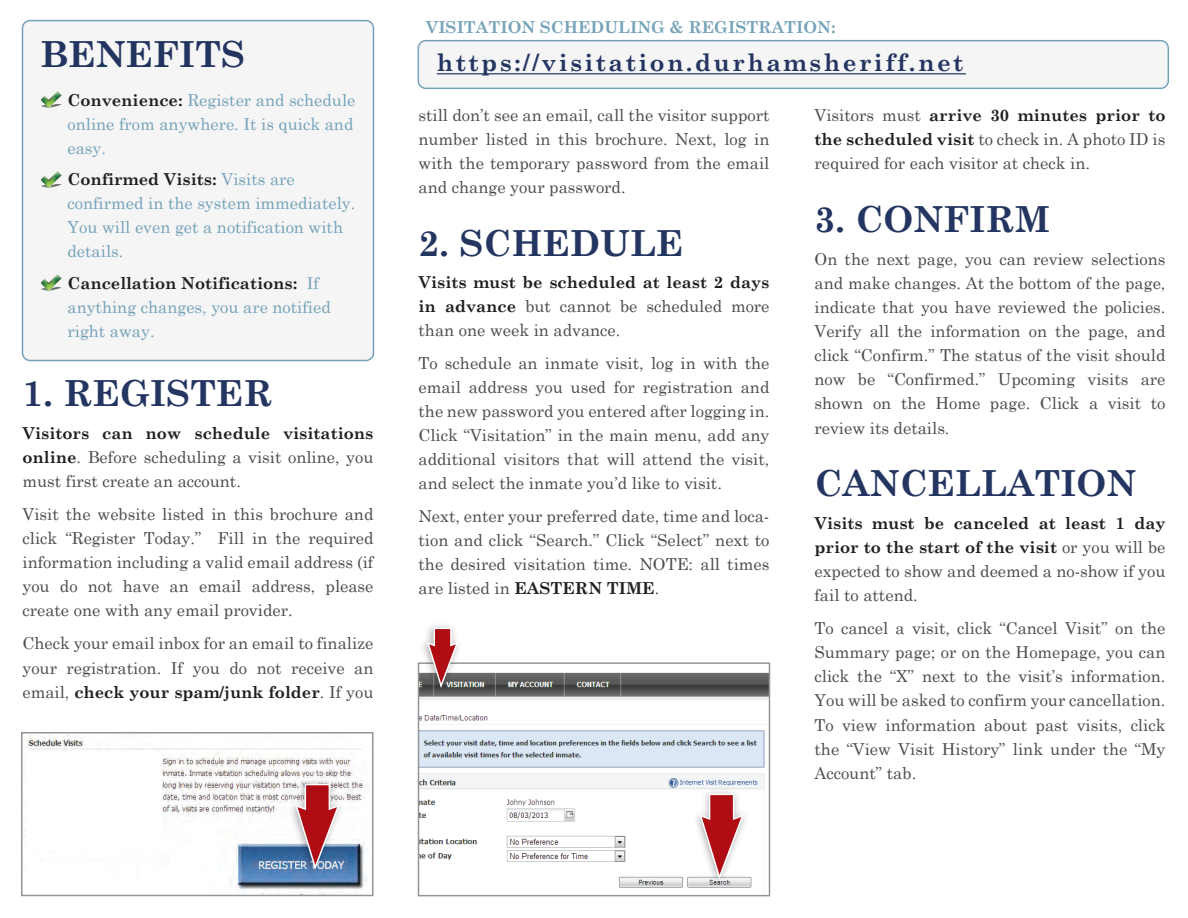
<style>
.page{position:relative;width:1188px;height:918px;background:#fff}
.page>*{position:absolute;margin:0;border:0;box-sizing:border-box;transform-origin:0 0}
.t1{font:700 36px "Century Schoolbook";color:#233560}
.t2{font:700 36px "Century Schoolbook";color:#223560}
.t3{font:700 24.15px "Century Schoolbook";letter-spacing:.1em;color:#233560}
.t4{font:16.5px/24px "Century Schoolbook";color:#4b4c4d;text-align:justify}
.t5{font:16.5px/24px "Century Schoolbook";color:#75a2b8}
.t6{font:700 16.5px "Century Schoolbook";color:#76a3b8}
.s1{font-weight:700;color:#231f20}
</style>
<div class="page">
<img style="left:421px;top:672px;width:346px;height:216px">
<img style="left:25px;top:735px;width:342px;height:158px">
<div style="left:21px;top:732px;width:353px;height:164px;border:2px solid #939598"></div>
<img style="left:283px;top:775px;width:66px;height:106px">
<img style="left:294px;top:783px;width:47px;height:86px">
<div style="left:418px;top:41px;width:750px;height:47px;background:#f5f5f6;border-radius:8px"></div>
<div style="left:418px;top:40px;width:751px;height:49px;border:2px solid #75a2b8;border-radius:8px"></div>
<hr style="left:437px;top:73px;width:529px;height:1px;background:#233560">
<div style="left:418px;top:662px;width:352px;height:234px;border:2px solid #939598"></div>
<img style="left:417px;top:625px;width:50px;height:75px">
<svg style="left:426px;top:627px;width:34px;height:61px"></svg>
<img style="left:687px;top:785px;width:66px;height:103px">
<svg style="left:698px;top:793px;width:47px;height:86px"></svg>
<div style="left:22px;top:21px;width:352px;height:339px;background:#f5f5f6;border-radius:8px"></div>
<div style="left:22px;top:20px;width:352px;height:341px;border:2px solid #75a2b8;border-radius:8px"></div>
<img style="left:41px;top:91px;width:20px;height:17px">
<img style="left:41px;top:171px;width:20px;height:17px">
<img style="left:41px;top:274px;width:20px;height:17px">
<div style="left:27px;top:752px;width:133px;height:98px;background:#fff"></div>
<h1 class="t2" style="left:40px;top:26px;width:206px">BENEFITS</h1>
<p class="t5" style="left:67px;top:86px;width:289px;text-align:justify"><span class="s1">Convenience:</span> Register and schedule online from anywhere. It is quick and easy.</p>
<p class="t5" style="left:67px;top:166px;width:289px"><span class="s1">Confirmed Visits:</span> Visits are confirmed in the system immediately.<br>You will even get a notification with details.</p>
<p class="t5" style="left:67px;top:269px;width:265px"><span class="s1">Cancellation Notifications:</span> If anything changes, you are notified right away.</p>
<h1 class="t1" style="left:22px;top:366px;width:252px">1. REGISTER</h1>
<p class="t4" style="left:22px;top:420px;width:353px"><span class="s1">Visitors can now schedule visitations online</span>. Before scheduling a visit online, you must first create an account.</p>
<p class="t4" style="left:22px;top:501px;width:353px">Visit the website listed in this brochure and click “Register Today.” Fill in the required information including a valid email address (if you do not have an email address, please create one with any email provider.</p>
<p class="t4" style="left:22px;top:630px;width:352px">Check your email inbox for an email to finalize your registration. If you do not receive an email, <span class="s1">check your spam/junk folder</span>. If you</p>
<p class="t6" style="left:426px;top:14px;width:411px">VISITATION SCHEDULING &amp; REGISTRATION:</p>
<h2 class="t3" style="left:437px;top:44px;width:528px">https://visitation.durhamsheriff.net</h2>
<p class="t4" style="left:418px;top:102px;width:353px">still don’t see an email, call the visitor support number listed in this brochure. Next, log in with the temporary password from the email and change your password.</p>
<h1 class="t1" style="left:418px;top:215px;width:266px">2. SCHEDULE</h1>
<p class="t4" style="left:418px;top:269px;width:353px"><span class="s1">Visits must be scheduled at least 2 days in advance</span> but cannot be scheduled more than one week in advance.</p>
<p class="t4" style="left:418px;top:350px;width:353px">To schedule an inmate visit, log in with the email address you used for registration and the new password you entered after logging in.<br>Click “Visitation” in the main menu, add any additional visitors that will attend the visit, and select the inmate you’d like to visit.</p>
<p class="t4" style="left:418px;top:503px;width:353px">Next, enter your preferred date, time and loca&shy;tion and click “Search.” Click “Select” next to the desired visitation time. NOTE: all times are listed in <span class="s1">EASTERN TIME</span>.</p>
<p class="t4" style="left:814px;top:102px;width:353px">Visitors must <span class="s1">arrive 30 minutes prior to the scheduled visit</span> to check in. A photo ID is required for each visitor at check in.</p>
<h1 class="t1" style="left:814px;top:192px;width:237px">3. CONFIRM</h1>
<p class="t4" style="left:814px;top:246px;width:353px">On the next page, you can review selections and make changes. At the bottom of the page, indicate that you have reviewed the policies.<br>Verify all the information on the page, and click “Confirm.” The status of the visit should now be “Confirmed.” Upcoming visits are shown on the Home page. Click a visit to review its details.</p>
<h1 class="t1" style="left:814px;top:456px;width:323px">CANCELLATION</h1>
<p class="t4" style="left:814px;top:510px;width:353px"><span class="s1">Visits must be canceled at least 1 day prior to the start of the visit</span> or you will be expected to show and deemed a no-show if you fail to attend.</p>
<p class="t4" style="left:814px;top:615px;width:353px">To cancel a visit, click “Cancel Visit” on the Summary page; or on the Homepage, you can click the “X” next to the visit’s information.<br>You will be asked to confirm your cancellation.<br>To view information about past visits, click the “View Visit History” link under the “My Account” tab.</p>
</div>
